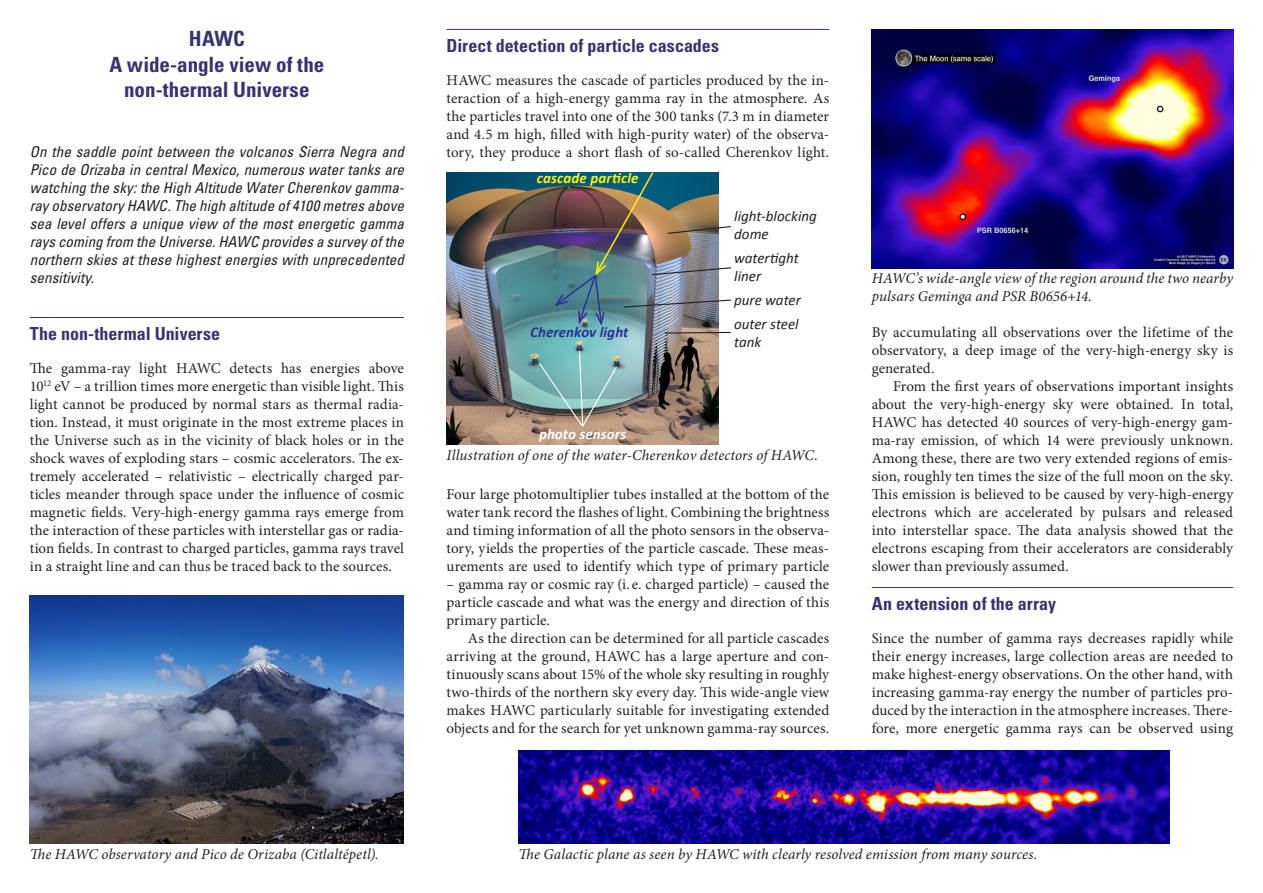
<style>
.page{position:relative;width:1263px;height:893px;background:#fff}
.page>*{position:absolute;margin:0;border:0;box-sizing:border-box;transform-origin:0 0}
.Innentitel_Astro{font:700 condensed 21px/25.2px "Univers";color:#373373;text-align:center}
.Kapitel_Astro{font:700 condensed 18px "Univers";color:#373373}
.Fließtext_o_E{font:15px/18px "Minion Pro";letter-spacing:.005em;color:#231f20;text-align:justify}
.Fließtext{font:15px/18px "Minion Pro";letter-spacing:.005em;color:#231f20;text-align:justify}
.Abstract{font:italic condensed 15px/18px "Univers";letter-spacing:.005em;color:#231f20;text-align:justify}
.Legende{font:italic 15px/18px "Minion Pro";letter-spacing:.005em;color:#231f20}
.Legende_Geräte{font:italic 15px/18px "Calibri";color:#231f20}
.Legende_Geräte-2{font:italic 700 15px "Calibri";letter-spacing:.01em;color:#fff101}
.Legende_Geräte-3{font:italic 700 15px "Calibri";letter-spacing:.005em;color:#2e3092}
.Legende_Geräte-4{font:italic 700 15px "Calibri";letter-spacing:.005em;color:#fff}
</style>
<div class="page">
<hr style="left:872px;top:587px;width:361px;height:1px;background:#373373">
<hr style="left:446px;top:29px;width:383px;height:1px;background:#373373">
<hr style="left:30px;top:317px;width:374px;height:1px;background:#373373">
<img style="left:30px;top:595px;width:374px;height:249px">
<img style="left:518px;top:750px;width:652px;height:94px">
<img style="left:872px;top:30px;width:361px;height:238px">
<img style="left:446px;top:172px;width:273px;height:272px">
<img style="left:553px;top:172px;width:179px;height:162px">
<svg style="left:538px;top:350px;width:80px;height:78px;background:#89aea9"></svg>
<p class="Innentitel_Astro" style="left:109px;top:26px;width:216px">HAWC<br>A wide-angle view of the non-thermal Universe</p>
<p class="Abstract" style="left:30px;top:142px;width:376px">On the saddle point between the volcanos Sierra Negra and Pico de Orizaba in central Mexico, numerous water tanks are watching the sky: the High Altitude Water Cherenkov gamma&shy;ray observatory HAWC. The high altitude of 4100 metres above sea level offers a unique view of the most energetic gamma rays coming from the Universe. HAWC provides a survey of the northern skies at these highest energies with unprecedented sensitivity.</p>
<p class="Kapitel_Astro" style="left:30px;top:322px;width:192px">The non-thermal Universe</p>
<p class="Fließtext_o_E" style="left:30px;top:359px;width:376px">The gamma-ray light HAWC detects has energies above 10<sup>12</sup> eV – a trillion times more energetic than visible light. This light cannot be produced by normal stars as thermal radia&shy;tion. Instead, it must originate in the most extreme places in the Universe such as in the vicinity of black holes or in the shock waves of exploding stars – cosmic accelerators. The ex&shy;tremely accelerated – relativistic – electrically charged par&shy;ticles meander through space under the influence of cosmic magnetic fields. Very-high-energy gamma rays emerge from the interaction of these particles with interstellar gas or radia&shy;tion fields. In contrast to charged particles, gamma rays travel in a straight line and can thus be traced back to the sources.</p>
<p class="Kapitel_Astro" style="left:446px;top:34px;width:274px">Direct detection of particle cascades</p>
<p class="Fließtext_o_E" style="left:446px;top:71px;width:384px">HAWC measures the cascade of particles produced by the in&shy;teraction of a high-energy gamma ray in the atmosphere. As the particles travel into one of the 300 tanks (7.3 m in diameter and 4.5 m high, filled with high-purity water) of the observa&shy;tory, they produce a short flash of so-called Cherenkov light.</p>
<p class="Legende_Geräte-2" style="left:537px;top:169px;width:103px">cascade particle</p>
<p class="Legende_Geräte-3" style="left:530px;top:322px;width:100px">Cherenkov light</p>
<p class="Legende_Geräte-4" style="left:539px;top:424px;width:89px">photo sensors</p>
<p class="Legende_Geräte" style="left:734px;top:206px;width:84px">light-blocking dome</p>
<p class="Legende_Geräte" style="left:734px;top:248px;width:66px">watertight liner</p>
<p class="Legende_Geräte" style="left:734px;top:291px;width:68px">pure water</p>
<p class="Legende_Geräte" style="left:734px;top:315px;width:66px">outer steel tank</p>
<p class="Legende" style="left:446px;top:446px;width:373px">Illustration of one of the water-Cherenkov detectors of HAWC.</p>
<p class="Fließtext_o_E" style="left:446px;top:485px;width:384px">Four large photomultiplier tubes installed at the bottom of the water tank record the flashes of light. Combining the brightness and timing information of all the photo sensors in the observa&shy;tory, yields the properties of the particle cascade. These meas&shy;urements are used to identify which type of primary particle</p>
<p class="Fließtext_o_E" style="left:446px;top:575px;width:384px">– gamma ray or cosmic ray (i. e. charged particle) – caused the particle cascade and what was the energy and direction of this primary particle.</p>
<p class="Fließtext" style="left:446px;top:629px;width:384px;text-indent:21px">As the direction can be determined for all particle cascades arriving at the ground, HAWC has a large aperture and con&shy;tinuously scans about 15% of the whole sky resulting in roughly two-thirds of the northern sky every day. This wide-angle view makes HAWC particularly suitable for investigating extended objects and for the search for yet unknown gamma-ray sources.</p>
<p class="Legende" style="left:872px;top:270px;width:363px">HAWC’s wide-angle view of the region around the two nearby pulsars Geminga and PSR B0656+14.</p>
<p class="Fließtext" style="left:872px;top:323px;width:363px">By accumulating all observations over the lifetime of the observatory, a deep image of the very-high-energy sky is generated.</p>
<p class="Fließtext" style="left:872px;top:377px;width:363px;text-indent:21px">From the first years of observations important insights about the very-high-energy sky were obtained. In total, HAWC has detected 40 sources of very-high-energy gam&shy;ma-ray emission, of which 14 were previously unknown.<br>Among these, there are two very extended regions of emis&shy;sion, roughly ten times the size of the full moon on the sky.<br>This emission is believed to be caused by very-high-energy electrons which are accelerated by pulsars and released into interstellar space. The data analysis showed that the electrons escaping from their accelerators are considerably slower than previously assumed.</p>
<p class="Kapitel_Astro" style="left:872px;top:592px;width:186px">An extension of the array</p>
<p class="Fließtext_o_E" style="left:872px;top:629px;width:363px">Since the number of gamma rays decreases rapidly while their energy increases, large collection areas are needed to make highest-energy observations. On the other hand, with increasing gamma-ray energy the number of particles pro&shy;duced by the interaction in the atmosphere increases. There&shy;fore, more energetic gamma rays can be observed using</p>
<p class="Legende" style="left:30px;top:845px;width:350px">The HAWC observatory and Pico de Orizaba (Citlaltépetl).</p>
<p class="Legende" style="left:518px;top:845px;width:520px">The Galactic plane as seen by HAWC with clearly resolved emission from many sources.</p>
</div>
